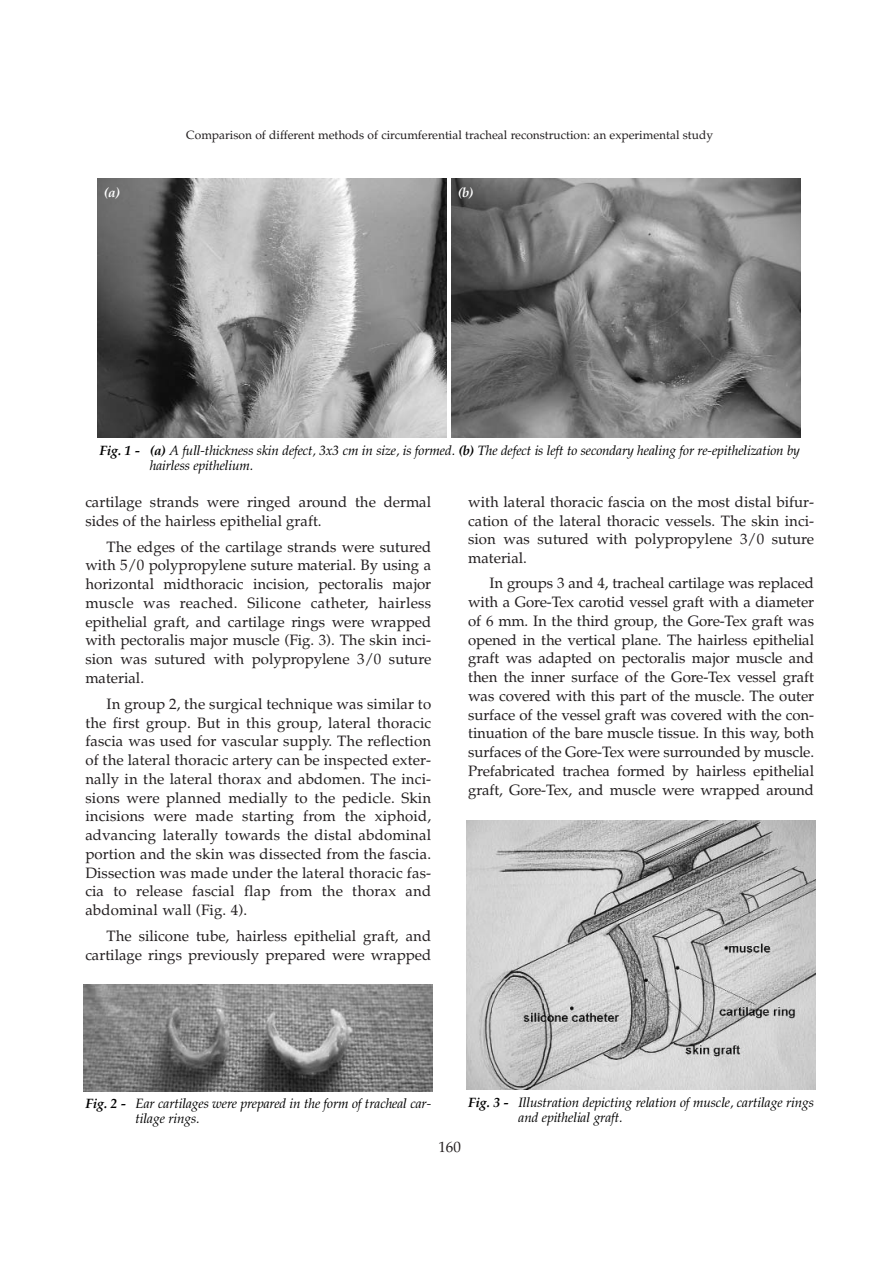
<style>
.page{position:relative;width:893px;height:1263px;background:#fff}
.page>*{position:absolute;margin:0;border:0;box-sizing:border-box;transform-origin:0 0}
.t1{font:15px/18.8px "Palatino Turk";color:#231f20;text-align:justify}
.t2{font:13.5px/15px "Palatino Turk I";letter-spacing:-.01em;color:#000}
.t3{font:13.5px "Palatino Turk BI";color:#fff}
.t4{font:12px "Palatino Turk";color:#231f20}
.s1{font-family:"Palatino Turk BI"}
</style>
<div class="page">
<img style="left:98px;top:178px;width:349px;height:260px">
<img style="left:452px;top:178px;width:348px;height:260px">
<img style="left:84px;top:984px;width:348px;height:107px">
<img style="left:466px;top:820px;width:349px;height:269px">
<p class="t4" style="left:186px;top:130px;width:528px">Comparison of different methods of circumferential tracheal reconstruction: an experimental study</p>
<p class="t3" style="left:104px;top:188px;width:18px">(a)</p>
<p class="t3" style="left:457px;top:188px;width:17px">(b)</p>
<p class="t2" style="left:150px;top:445px;width:651px;text-indent:-50px"><span class="s1">Fig. 1 - (a)</span> A full-thickness skin defect, 3x3 cm in size, is formed. <span class="s1">(b)</span> The defect is left to secondary healing for re-epithelization by hairless epithelium.</p>
<p class="t1" style="left:85px;top:495px;width:347px">cartilage strands were ringed around the dermal sides of the hairless epithelial graft.</p>
<p class="t1" style="left:85px;top:540px;width:347px;text-indent:21px">The edges of the cartilage strands were sutured with 5/0 polypropylene suture material. By using a horizontal midthoracic incision, pectoralis major muscle was reached. Silicone catheter, hairless epithelial graft, and cartilage rings were wrapped with pectoralis major muscle (Fig. 3). The skin inci&shy;sion was sutured with polypropylene 3/0 suture material.</p>
<p class="t1" style="left:85px;top:697px;width:347px;text-indent:21px">In group 2, the surgical technique was similar to the first group. But in this group, lateral thoracic fascia was used for vascular supply. The reflection of the lateral thoracic artery can be inspected exter&shy;nally in the lateral thorax and abdomen. The inci&shy;sions were planned medially to the pedicle. Skin incisions were made starting from the xiphoid, advancing laterally towards the distal abdominal portion and the skin was dissected from the fascia.<br>Dissection was made under the lateral thoracic fas&shy;cia to release fascial flap from the thorax and abdominal wall (Fig. 4).</p>
<p class="t1" style="left:85px;top:929px;width:347px;text-align:right">The silicone tube, hairless epithelial graft, and cartilage rings previously prepared were wrapped</p>
<p class="t1" style="left:468px;top:495px;width:347px">with lateral thoracic fascia on the most distal bifur&shy;cation of the lateral thoracic vessels. The skin inci&shy;sion was sutured with polypropylene 3/0 suture material.</p>
<p class="t1" style="left:468px;top:576px;width:347px;text-indent:21px">In groups 3 and 4, tracheal cartilage was replaced with a Gore-Tex carotid vessel graft with a diameter of 6 mm. In the third group, the Gore-Tex graft was opened in the vertical plane. The hairless epithelial graft was adapted on pectoralis major muscle and then the inner surface of the Gore-Tex vessel graft was covered with this part of the muscle. The outer surface of the vessel graft was covered with the con&shy;tinuation of the bare muscle tissue. In this way, both surfaces of the Gore-Tex were surrounded by muscle.<br>Prefabricated trachea formed by hairless epithelial graft, Gore-Tex, and muscle were wrapped around</p>
<p class="t2" style="left:136px;top:1097px;width:297px;text-indent:-50px"><span class="s1">Fig. 2 -</span> Ear cartilages were prepared in the form of tracheal car&shy;tilage rings.</p>
<p class="t2" style="left:518px;top:1096px;width:297px;text-indent:-50px"><span class="s1">Fig. 3 -</span> Illustration depicting relation of muscle, cartilage rings and epithelial graft.</p>
<p class="t1" style="left:438px;top:1140px;width:24px">160</p>
</div>
